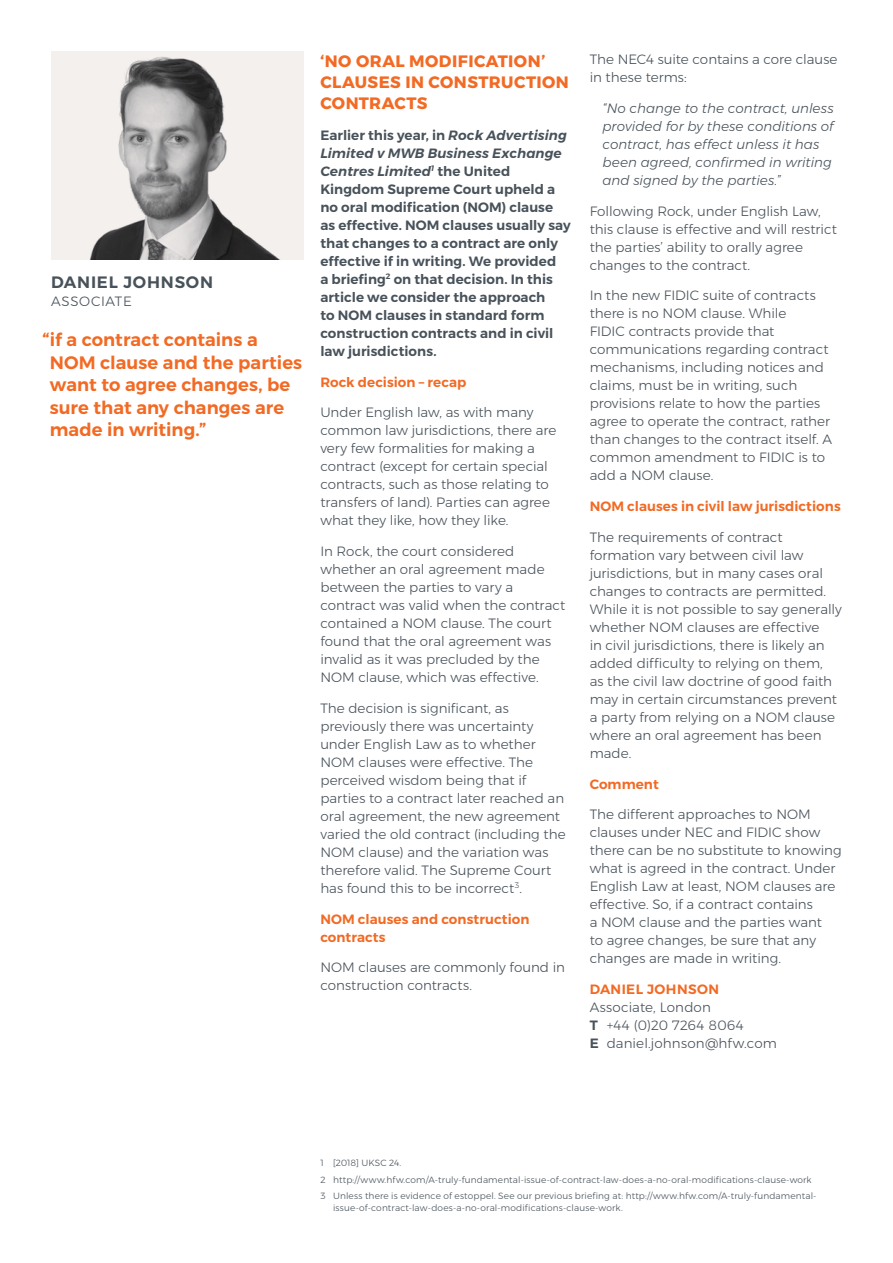
<style>
.page{position:relative;width:893px;height:1263px;background:#fff}
.page>*{position:absolute;margin:0;border:0;box-sizing:border-box;transform-origin:0 0}
.t1{font:600 18px/22.5px "Montserrat";letter-spacing:.005em;color:#f26a24}
.t2{font:700 16.5px/21px "Montserrat";letter-spacing:.03em;color:#f26a24}
.t3{font:600 16.5px "Montserrat";letter-spacing:.05em;color:#48525a}
.t4{font:300 13.5px/18px "Montserrat";color:#48525a}
.t5{font:600 13.5px/18px "Montserrat";letter-spacing:.005em;color:#48525a}
.t6{font:italic 300 13.5px/18px "Montserrat";color:#48525a}
.t7{font:600 13.5px/18px "Montserrat";letter-spacing:.005em;color:#f26a24}
.t8{font:600 13.5px "Montserrat";letter-spacing:.03em;color:#f26a24}
.t9{font:300 13.5px "Montserrat";letter-spacing:.045em;color:#48525a}
.t10{font:300 9px/16.2px "Montserrat";letter-spacing:.015em;color:#48525a}
.s1{font-style:italic}
.s2{font-weight:600}
</style>
<div class="page">
<img style="left:51px;top:51px;width:252px;height:208px">
<p class="t3" style="left:51px;top:269px;width:164px">DANIEL JOHNSON</p>
<p class="t9" style="left:51px;top:291px;width:82px">ASSOCIATE</p>
<h1 class="t1" style="left:50px;top:329px;width:254px;text-indent:-7px">“if a contract contains a<br>NOM clause and the parties want to agree changes, be sure that any changes are made in writing.”</h1>
<p class="t2" style="left:320px;top:51px;width:250px">‘NO ORAL MODIFICATION’<br>CLAUSES IN CONSTRUCTION<br>CONTRACTS</p>
<p class="t5" style="left:320px;top:126px;width:252px">Earlier this year, in <span class="s1">Rock Advertising Limited v MWB Business Exchange Centres Limited</span><sup>1</sup> the United Kingdom Supreme Court upheld a no oral modification (NOM) clause as effective. NOM clauses usually say that changes to a contract are only effective if in writing. We provided<br>a briefing<sup>2</sup> on that decision. In this article we consider the approach<br>to NOM clauses in standard form construction contracts and in civil law jurisdictions.</p>
<p class="t7" style="left:320px;top:373px;width:148px">Rock decision – recap</p>
<p class="t4" style="left:320px;top:403px;width:238px">Under English law, as with many common law jurisdictions, there are very few formalities for making a contract (except for certain special contracts, such as those relating to transfers of land). Parties can agree what they like, how they like.</p>
<p class="t4" style="left:320px;top:542px;width:247px">In Rock, the court considered whether an oral agreement made between the parties to vary a contract was valid when the contract contained a NOM clause. The court found that the oral agreement was invalid as it was precluded by the<br>NOM clause, which was effective.</p>
<p class="t4" style="left:320px;top:699px;width:247px">The decision is significant, as previously there was uncertainty under English Law as to whether NOM clauses were effective. The perceived wisdom being that if parties to a contract later reached an oral agreement, the new agreement varied the old contract (including the NOM clause) and the variation was therefore valid. The Supreme Court has found this to be incorrect<sup>3</sup>.</p>
<p class="t7" style="left:320px;top:910px;width:211px">NOM clauses and construction contracts</p>
<p class="t4" style="left:320px;top:958px;width:246px">NOM clauses are commonly found in construction contracts.</p>
<p class="t4" style="left:590px;top:50px;width:249px">The NEC4 suite contains a core clause in these terms:</p>
<p class="t6" style="left:602px;top:99px;width:233px">“No change to the contract, unless provided for by these conditions of contract, has effect unless it has been agreed, confirmed in writing and signed by the parties.”</p>
<p class="t4" style="left:590px;top:202px;width:249px">Following Rock, under English Law, this clause is effective and will restrict the parties’ ability to orally agree changes to the contract.</p>
<p class="t4" style="left:590px;top:286px;width:244px">In the new FIDIC suite of contracts there is no NOM clause. While<br>FIDIC contracts provide that communications regarding contract mechanisms, including notices and claims, must be in writing, such provisions relate to how the parties agree to operate the contract, rather than changes to the contract itself. A common amendment to FIDIC is to add a NOM clause.</p>
<p class="t7" style="left:590px;top:497px;width:253px">NOM clauses in civil law jurisdictions</p>
<p class="t4" style="left:590px;top:528px;width:254px">The requirements of contract formation vary between civil law jurisdictions, but in many cases oral changes to contracts are permitted.<br>While it is not possible to say generally whether NOM clauses are effective<br>in civil jurisdictions, there is likely an added difficulty to relying on them,<br>as the civil law doctrine of good faith may in certain circumstances prevent a party from relying on a NOM clause where an oral agreement has been made.</p>
<p class="t7" style="left:590px;top:775px;width:71px">Comment</p>
<p class="t4" style="left:590px;top:805px;width:254px">The different approaches to NOM clauses under NEC and FIDIC show there can be no substitute to knowing what is agreed in the contract. Under English Law at least, NOM clauses are effective. So, if a contract contains<br>a NOM clause and the parties want<br>to agree changes, be sure that any changes are made in writing.</p>
<p class="t8" style="left:590px;top:978px;width:131px">DANIEL JOHNSON</p>
<p class="t4" style="left:590px;top:998px;width:189px">Associate, London<br><span class="s2">T</span> +44 (0)20 7264 8064<br><span class="s2">E</span> daniel.johnson@hfw.com</p>
<p class="t10" style="left:320px;top:1155px;width:498px">1 [2018] UKSC 24.<br>2 http://www.hfw.com/A-truly-fundamental-issue-of-contract-law-does-a-no-oral-modifications-clause-work<br>3 Unless there is evidence of estoppel. See our previous briefing at: http://www.hfw.com/A-truly-fundamental-</p>
<p class="t10" style="left:333px;top:1199px;width:291px">issue-of-contract-law-does-a-no-oral-modifications-clause-work.</p>
</div>
